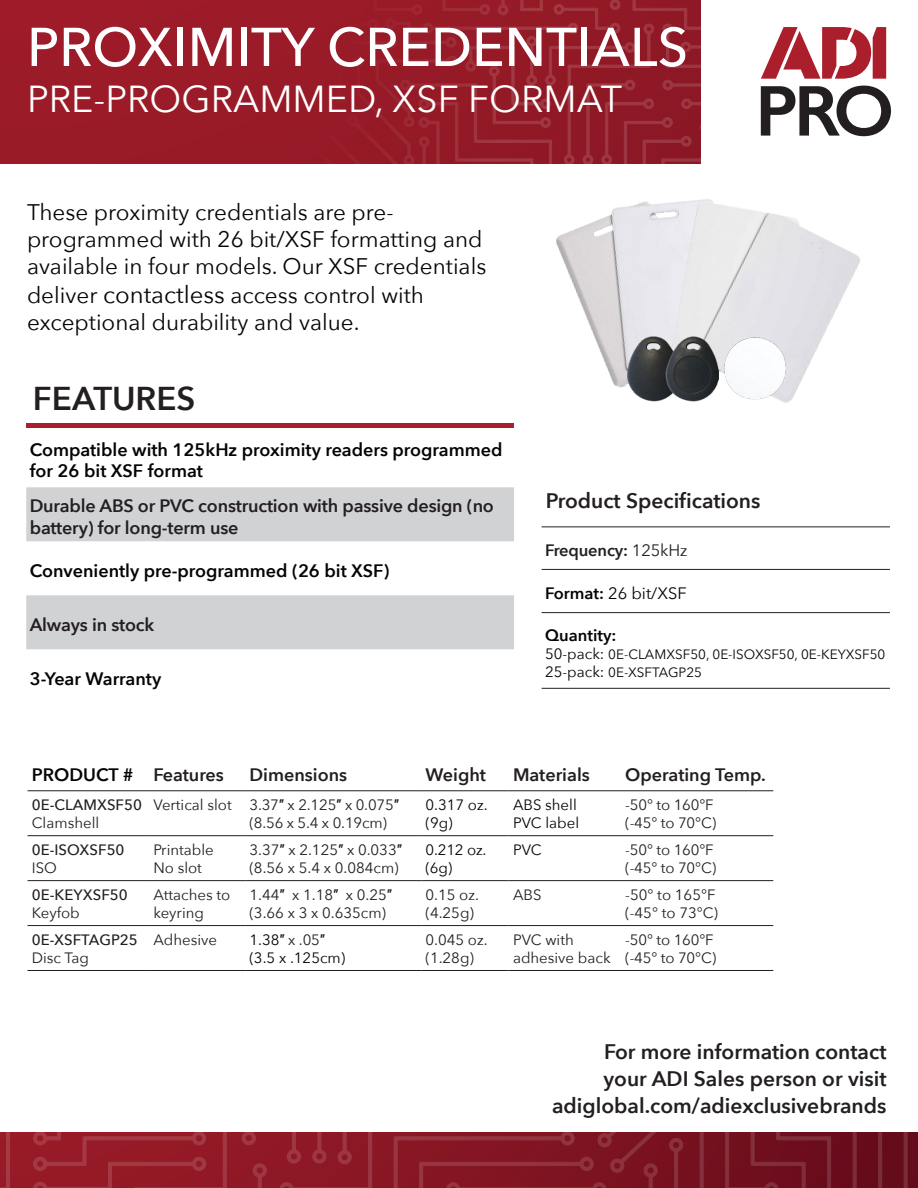
<style>
.page{position:relative;width:918px;height:1188px;background:#fff}
.page>*{position:absolute;margin:0;border:0;box-sizing:border-box;transform-origin:0 0}
.t1{font:500 54px "Avenir Next";color:#fff}
.t2{font:37.5px "Avenir Next";color:#fff}
.t3{font:600 33px "Avenir Next";color:#231f20}
.t4{font:22.5px/27.5px "Avenir Next";color:#040504}
.t5{font:600 21px "Avenir Next";color:#231f20}
.t6{font:600 18px/21.6px "Avenir Next";letter-spacing:-.01em;color:#231f20}
.t7{font:600 18px/21.6px "Avenir Next";color:#040503}
.t8{font:600 18px "Avenir Next";color:#040504}
.t9{font:600 16.5px "Avenir Next";letter-spacing:-.01em;color:#231f20}
.t10{font:16.5px "Avenir Next";color:#040503}
.t11{font:600 16.5px "Avenir Next";color:#040503}
.t12{font:15px/18px "Avenir Next";color:#231f20}
.t13{font:15px "Avenir Next";color:#040503}
.t14{font:500 15px/18px "Avenir Next";color:#231f20}
.t15{font:13.5px "Avenir Next";color:#040503}
.s1{font-size:24px}
.s2{font-weight:400}
.s3{font-weight:600}
.s4{font-size:15px}
.s5{font-family:"Arial"}
.s6{font-family:"Arial";color:#231f20}
.s7{color:#231f20}
</style>
<div class="page">
<div style="left:0;top:0;width:701px;height:163px;background:#9b1b28"></div>
<svg style="left:378px;top:0;width:323px;height:163px"></svg>
<svg style="left:761px;top:27px;width:130px;height:109px"></svg>
<img style="left:556px;top:202px;width:85px;height:186px">
<img style="left:641px;top:199px;width:219px;height:204px">
<img style="left:628px;top:323px;width:91px;height:80px">
<img style="left:722px;top:335px;width:67px;height:67px">
<hr style="left:542px;top:527px;width:348px;height:1px;background:#231f20">
<hr style="left:542px;top:569px;width:348px;height:1px;background:#231f20">
<hr style="left:542px;top:612px;width:348px;height:1px;background:#231f20">
<hr style="left:542px;top:688px;width:348px;height:1px;background:#231f20">
<hr style="left:26px;top:424px;width:488px;height:4px;background:#ab1e2c">
<svg style="left:26px;top:487px;width:488px;height:162px;fill:#d1d2d4"></svg>
<hr style="left:28px;top:791px;width:121px;height:1px;background:#231f20">
<hr style="left:149px;top:791px;width:96px;height:1px;background:#231f20">
<hr style="left:245px;top:791px;width:176px;height:1px;background:#231f20">
<hr style="left:421px;top:791px;width:88px;height:1px;background:#231f20">
<hr style="left:509px;top:791px;width:112px;height:1px;background:#231f20">
<hr style="left:621px;top:791px;width:152px;height:1px;background:#231f20">
<hr style="left:28px;top:835px;width:121px;height:1px;background:#231f20">
<hr style="left:149px;top:835px;width:96px;height:1px;background:#231f20">
<hr style="left:245px;top:835px;width:176px;height:1px;background:#231f20">
<hr style="left:421px;top:835px;width:88px;height:1px;background:#231f20">
<hr style="left:509px;top:835px;width:112px;height:1px;background:#231f20">
<hr style="left:621px;top:835px;width:152px;height:1px;background:#231f20">
<hr style="left:28px;top:880px;width:121px;height:1px;background:#231f20">
<hr style="left:149px;top:880px;width:96px;height:1px;background:#231f20">
<hr style="left:245px;top:880px;width:176px;height:1px;background:#231f20">
<hr style="left:421px;top:880px;width:88px;height:1px;background:#231f20">
<hr style="left:509px;top:880px;width:112px;height:1px;background:#231f20">
<hr style="left:621px;top:880px;width:152px;height:1px;background:#231f20">
<hr style="left:28px;top:925px;width:121px;height:1px;background:#231f20">
<hr style="left:149px;top:925px;width:96px;height:1px;background:#231f20">
<hr style="left:245px;top:925px;width:176px;height:1px;background:#231f20">
<hr style="left:421px;top:925px;width:88px;height:1px;background:#231f20">
<hr style="left:509px;top:925px;width:112px;height:1px;background:#231f20">
<hr style="left:621px;top:925px;width:152px;height:1px;background:#231f20">
<hr style="left:28px;top:970px;width:121px;height:1px;background:#231f20">
<hr style="left:149px;top:970px;width:96px;height:1px;background:#231f20">
<hr style="left:245px;top:970px;width:176px;height:1px;background:#231f20">
<hr style="left:421px;top:970px;width:88px;height:1px;background:#231f20">
<hr style="left:509px;top:970px;width:112px;height:1px;background:#231f20">
<hr style="left:621px;top:970px;width:152px;height:1px;background:#231f20">
<div style="left:0;top:1133px;width:918px;height:55px;background:#630c1a"></div>
<svg style="left:0;top:1133px;width:908px;height:54px"></svg>
<p class="t1" style="left:27px;top:1px;width:663px">PROXIMITY CREDENTIALS</p>
<p class="t2" style="left:27px;top:68px;width:597px">PRE-PROGRAMMED, XSF FORMAT</p>
<p class="t4" style="left:27px;top:198px;width:461px">These proximity credentials are pre&shy;programmed with 26 bit/XSF formatting and available in four models. Our XSF credentials deliver <span class="s1">contactless</span> access control with exceptional durability and value.</p>
<p class="t3" style="left:33px;top:371px;width:164px">FEATURES</p>
<p class="t7" style="left:30px;top:438px;width:474px">Compatible with 125kHz proximity readers programmed for 26 bit XSF format</p>
<p class="t6" style="left:30px;top:495px;width:466px">Durable ABS or PVC construction with passive design (no battery) for long-term use</p>
<p class="t7" style="left:30px;top:560px;width:361px">Conveniently pre-programmed (26 bit XSF)</p>
<p class="t6" style="left:30px;top:614px;width:126px">Always in stock</p>
<p class="t7" style="left:30px;top:668px;width:133px">3-Year Warranty</p>
<p class="t5" style="left:546px;top:483px;width:216px">Product Specifications</p>
<p class="t9" style="left:545px;top:536px;width:144px">Frequency: <span class="s2">125kHz</span></p>
<p class="t10" style="left:545px;top:580px;width:143px"><span class="s3">Format:</span> 26 bit/XSF</p>
<p class="t11" style="left:545px;top:621px;width:73px">Quantity:</p>
<p class="t15" style="left:545px;top:643px;width:342px"><span class="s4">50-pack:</span> 0E-CLAMXSF50, 0E-ISOXSF50, 0E-KEYXSF50</p>
<p class="t15" style="left:545px;top:661px;width:159px"><span class="s4">25-pack:</span> 0E-XSFTAGP25</p>
<p class="t8" style="left:32px;top:760px;width:103px">PRODUCT #</p>
<p class="t6" style="left:153px;top:764px;width:72px">Features</p>
<p class="t6" style="left:249px;top:764px;width:99px">Dimensions</p>
<p class="t6" style="left:426px;top:764px;width:62px">Weight</p>
<p class="t6" style="left:513px;top:764px;width:78px">Materials</p>
<p class="t6" style="left:625px;top:764px;width:142px">Operating Temp.</p>
<p class="t14" style="left:32px;top:795px;width:112px">0E-CLAMXSF50</p>
<p class="t12" style="left:32px;top:813px;width:69px">Clamshell</p>
<p class="t12" style="left:153px;top:795px;width:80px">Vertical slot</p>
<p class="t12" style="left:249px;top:795px;width:151px">3.37<span class="s5">″</span> x 2.125<span class="s5">″</span> x 0.075<span class="s5">″</span></p>
<p class="t12" style="left:249px;top:813px;width:139px">(8.56 x 5.4 x 0.19cm)</p>
<p class="t13" style="left:513px;top:792px;width:65px">ABS shell</p>
<p class="t13" style="left:513px;top:810px;width:68px">PVC label</p>
<p class="t13" style="left:426px;top:792px;width:64px">0.317 oz.</p>
<p class="t13" style="left:426px;top:810px;width:29px">(9g)</p>
<p class="t12" style="left:625px;top:795px;width:90px">-50° to 160°F</p>
<p class="t12" style="left:625px;top:813px;width:92px">(-45° to 70°C)</p>
<p class="t14" style="left:32px;top:840px;width:94px">0E-ISOXSF50<br><span class="s2">ISO</span></p>
<p class="t12" style="left:153px;top:840px;width:62px">Printable</p>
<p class="t12" style="left:153px;top:858px;width:50px">No slot</p>
<p class="t12" style="left:249px;top:840px;width:154px">3.37<span class="s5">″</span> x 2.125<span class="s5">″</span> x 0.033<span class="s5">″ </span>(8.56 x 5.4 x 0.084cm)</p>
<p class="t13" style="left:426px;top:837px;width:62px">0.212 oz.</p>
<p class="t13" style="left:426px;top:855px;width:28px">(6g)</p>
<p class="t13" style="left:513px;top:837px;width:30px">PVC</p>
<p class="t12" style="left:625px;top:840px;width:90px">-50° to 160°F</p>
<p class="t12" style="left:625px;top:858px;width:92px">(-45° to 70°C)</p>
<p class="t14" style="left:32px;top:885px;width:97px">0E-KEYXSF50</p>
<p class="t12" style="left:32px;top:903px;width:50px">Keyfob</p>
<p class="t12" style="left:153px;top:885px;width:78px">Attaches to keyring</p>
<p class="t12" style="left:249px;top:885px;width:144px">1.44<span class="s5">″</span> x 1.18<span class="s5">″</span> x 0.25<span class="s5">″ </span>(3.66 x 3 x 0.635cm)</p>
<p class="t12" style="left:426px;top:885px;width:55px">0.15 oz.</p>
<p class="t12" style="left:426px;top:903px;width:50px">(4.25g)</p>
<p class="t12" style="left:513px;top:885px;width:30px">ABS</p>
<p class="t12" style="left:625px;top:885px;width:92px">-50° to 165°F</p>
<p class="t12" style="left:625px;top:903px;width:94px">(-45° to 73°C)</p>
<p class="t14" style="left:32px;top:930px;width:107px">0E-XSFTAGP25</p>
<p class="t12" style="left:32px;top:948px;width:59px">Disc Tag</p>
<p class="t12" style="left:153px;top:930px;width:65px">Adhesive</p>
<p class="t13" style="left:249px;top:927px;width:77px">1.38<span class="s6">″</span> <span class="s7">x .05</span><span class="s6">″</span></p>
<p class="t13" style="left:249px;top:945px;width:97px">(3.5 x .125cm)</p>
<p class="t12" style="left:426px;top:930px;width:64px">0.045 oz.</p>
<p class="t12" style="left:426px;top:948px;width:50px">(1.28g)</p>
<p class="t12" style="left:513px;top:930px;width:62px">PVC with</p>
<p class="t12" style="left:513px;top:948px;width:99px">adhesive back</p>
<p class="t12" style="left:625px;top:930px;width:90px">-50° to 160°F</p>
<p class="t12" style="left:625px;top:948px;width:92px">(-45° to 70°C)</p>
<p class="t5" style="left:604px;top:1034px;width:284px">For more information contact</p>
<p class="t5" style="left:603px;top:1061px;width:285px">your ADI Sales person or visit</p>
<p class="t5" style="left:552px;top:1088px;width:336px">adiglobal.com/adiexclusivebrands</p>
</div>
